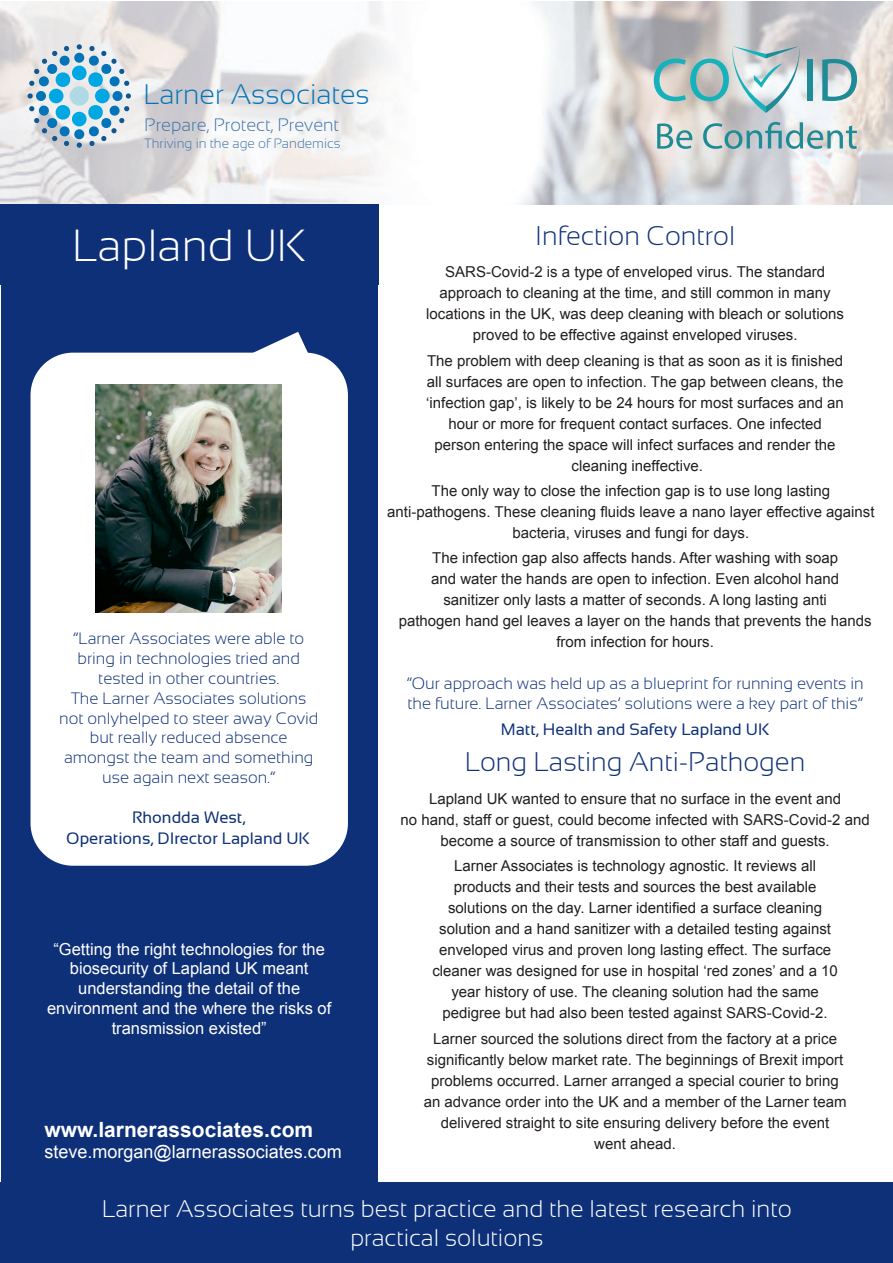
<style>
.page{position:relative;width:893px;height:1263px;background:#fff}
.page>*{position:absolute;margin:0;border:0;box-sizing:border-box;transform-origin:0 0}
.t1{font:61.35px "Myriad Pro";color:#15b2bc}
.t2{font:300 45px "Sansation";color:#fff}
.t3{font:300 28.2px "Sansation";color:#0474b8}
.t4{font:300 27px "Sansation";color:#0d3079}
.t5{font:300 24px/28.8px "Sansation";color:#fff;text-align:center}
.t6{font:700 21px "Arial";color:#fff}
.t7{font:18px "Arial";color:#fff}
.t8{font:300 18px "Sansation";color:#3f74aa}
.t9{font:300 16.5px/19.8px "Sansation";color:#0d3079}
.t10{font:16.5px/19.8px "Arial";color:#fff;text-align:center}
.t11{font:16.5px/21.6px "Sansation";color:#0d3079;text-align:center}
.t12{font:15px/21px "Arial";color:#231f20;text-align:center}
.t13{font:300 13.5px "Sansation";color:#3f74aa}
.s1{color:#1e8b96}
</style>
<div class="page">
<div style="left:1px;top:283px;width:376px;height:810px;background:#0d3079"></div>
<div style="left:1px;top:1183px;width:892px;height:80px;background:#0d3079"></div>
<svg style="left:253px;top:332px;width:69px;height:24px"></svg>
<div style="left:31px;top:353px;width:317px;height:513px;background:#fff;border-radius:43px"></div>
<img style="left:95px;top:385px;width:186px;height:227px">
<img style="left:0;top:1px;width:893px;height:203px">
<svg style="left:28px;top:44px;width:103px;height:104px;background:#a4c9dc"></svg>
<svg style="left:732px;top:46px;width:68px;height:67px"></svg>
<svg style="left:657px;top:123px;width:35px;height:26px"></svg>
<svg style="left:703px;top:122px;width:154px;height:27px;background:#a5c3c6"></svg>
<div style="left:0;top:204px;width:378px;height:81px;background:#0d3079"></div>
<div style="left:2px;top:1093px;width:376px;height:90px;background:#0d3079"></div>
<p class="t3" style="left:144px;top:79px;width:228px">Larner Associates</p>
<p class="t8" style="left:145px;top:115px;width:196px">Prepare, Protect, Prevent</p>
<p class="t13" style="left:145px;top:135px;width:198px">Thriving in the age of Pandemics</p>
<p class="t1" style="left:651px;top:42px;width:209px">CO <span class="s1">ID</span></p>
<p class="t2" style="left:72px;top:220px;width:235px">Lapland UK</p>
<p class="t9" style="left:73px;top:629px;width:233px">“Larner Associates were able to</p>
<p class="t9" style="left:78px;top:648px;width:224px">bring in technologies tried and</p>
<p class="t9" style="left:98px;top:668px;width:182px">tested in other countries.</p>
<p class="t9" style="left:71px;top:688px;width:237px">The Larner Associates solutions</p>
<p class="t9" style="left:59px;top:708px;width:261px">not onlyhelped to steer away Covid</p>
<p class="t9" style="left:90px;top:728px;width:199px">but really reduced absence</p>
<p class="t9" style="left:64px;top:747px;width:251px">amongst the team and something</p>
<p class="t9" style="left:102px;top:767px;width:175px">use again next season.”</p>
<p class="t11" style="left:66px;top:806px;width:245px">Rhondda West,<br>Operations, DIrector Lapland UK</p>
<p class="t10" style="left:53px;top:939px;width:273px">“Getting the right technologies for the biosecurity of Lapland UK meant</p>
<p class="t10" style="left:78px;top:979px;width:223px">understanding the detail of the</p>
<p class="t10" style="left:47px;top:998px;width:286px">environment and the where the risks of</p>
<p class="t10" style="left:112px;top:1018px;width:156px">transmission existed”</p>
<p class="t6" style="left:44px;top:1115px;width:270px">www.larnerassociates.com</p>
<p class="t7" style="left:44px;top:1140px;width:299px">steve.morgan@larnerassociates.com</p>
<p class="t4" style="left:535px;top:220px;width:202px">Infection Control</p>
<p class="t12" style="left:445px;top:262px;width:381px">SARS-Covid-2 is a type of enveloped virus. The standard</p>
<p class="t12" style="left:440px;top:283px;width:393px">approach to cleaning at the time, and still common in many</p>
<p class="t12" style="left:426px;top:304px;width:419px">locations in the UK, was deep cleaning with bleach or solutions</p>
<p class="t12" style="left:473px;top:325px;width:326px">proved to be effective against enveloped viruses.</p>
<p class="t12" style="left:427px;top:350px;width:418px">The problem with deep cleaning is that as soon as it is finished</p>
<p class="t12" style="left:427px;top:371px;width:418px">all surfaces are open to infection. The gap between cleans, the</p>
<p class="t12" style="left:426px;top:392px;width:419px">‘infection gap’, is likely to be 24 hours for most surfaces and an</p>
<p class="t12" style="left:448px;top:413px;width:375px">hour or more for frequent contact surfaces. One infected</p>
<p class="t12" style="left:435px;top:434px;width:403px">person entering the space will infect surfaces and render the</p>
<p class="t12" style="left:571px;top:455px;width:133px">cleaning ineffective.</p>
<p class="t12" style="left:387px;top:480px;width:489px">The only way to close the infection gap is to use long lasting anti-pathogens. These cleaning fluids leave a nano layer effective against bacteria, viruses and fungi for days.</p>
<p class="t12" style="left:432px;top:548px;width:407px">The infection gap also affects hands. After washing with soap</p>
<p class="t12" style="left:431px;top:569px;width:409px">and water the hands are open to infection. Even alcohol hand</p>
<p class="t12" style="left:443px;top:590px;width:385px">sanitizer only lasts a matter of seconds. A long lasting anti</p>
<p class="t12" style="left:399px;top:611px;width:474px">pathogen hand gel leaves a layer on the hands that prevents the hands from infection for hours.</p>
<p class="t9" style="left:407px;top:673px;width:458px">“Our approach was held up as a blueprint for running events in the future. Larner Associates’ solutions were a key part of this”</p>
<p class="t11" style="left:501px;top:718px;width:270px">Matt, Health and Safety Lapland UK</p>
<p class="t4" style="left:465px;top:747px;width:342px">Long Lasting Anti-Pathogen</p>
<p class="t12" style="left:429px;top:788px;width:413px">Lapland UK wanted to ensure that no surface in the event and</p>
<p class="t12" style="left:401px;top:809px;width:471px">no hand, staff or guest, could become infected with SARS-Covid-2 and become a source of transmission to other staff and guests.</p>
<p class="t12" style="left:454px;top:856px;width:363px">Larner Associates is technology agnostic. It reviews all</p>
<p class="t12" style="left:454px;top:877px;width:364px">products and their tests and sources the best available</p>
<p class="t12" style="left:448px;top:898px;width:376px">solutions on the day. Larner identified a surface cleaning</p>
<p class="t12" style="left:439px;top:919px;width:393px">solution and a hand sanitizer with a detailed testing against</p>
<p class="t12" style="left:439px;top:940px;width:394px">enveloped virus and proven long lasting effect. The surface</p>
<p class="t12" style="left:432px;top:961px;width:407px">cleaner was designed for use in hospital ‘red zones’ and a 10</p>
<p class="t12" style="left:451px;top:982px;width:369px">year history of use. The cleaning solution had the same</p>
<p class="t12" style="left:442px;top:1003px;width:387px">pedigree but had also been tested against SARS-Covid-2.</p>
<p class="t12" style="left:433px;top:1028px;width:405px">Larner sourced the solutions direct from the factory at a price</p>
<p class="t12" style="left:427px;top:1049px;width:418px">significantly below market rate. The beginnings of Brexit import</p>
<p class="t12" style="left:431px;top:1070px;width:409px">problems occurred. Larner arranged a special courier to bring</p>
<p class="t12" style="left:424px;top:1091px;width:424px">an advance order into the UK and a member of the Larner team</p>
<p class="t12" style="left:441px;top:1112px;width:390px">delivered straight to site ensuring delivery before the event</p>
<p class="t12" style="left:594px;top:1133px;width:83px">went ahead.</p>
<p class="t5" style="left:102px;top:1194px;width:691px">Larner Associates turns best practice and the latest research into practical solutions</p>
</div>
